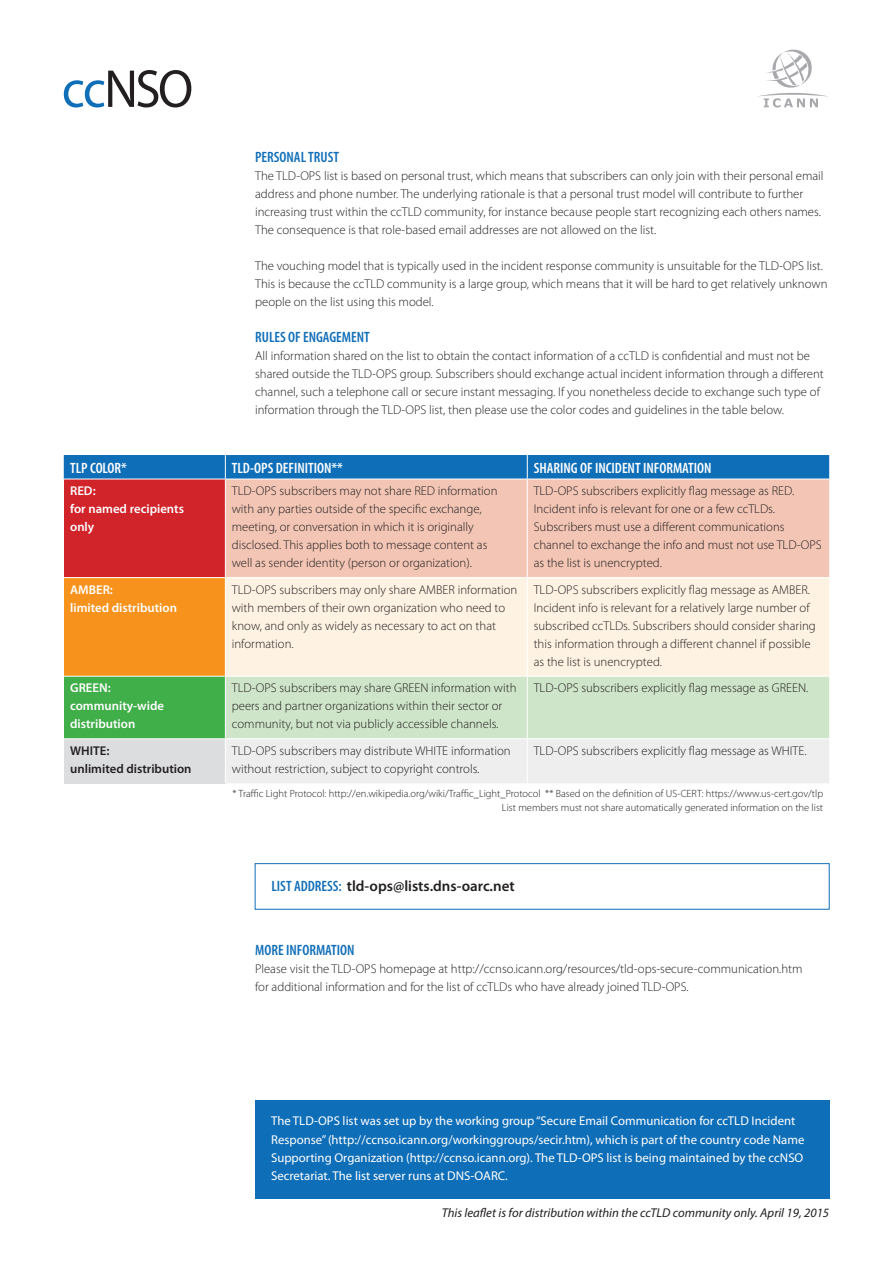
<style>
.page{position:relative;width:893px;height:1263px;background:#fff}
.page>*{position:absolute;margin:0;border:0;box-sizing:border-box;transform-origin:0 0}
.t1{font:600 condensed 15px "Myriad Pro";color:#fff}
.t2{font:600 condensed 15px "Myriad Pro";color:#0f6eb8}
.t3{font:600 15px "Myriad Pro";color:#231f20}
.t4{font:300 12.75px/18px "Myriad Pro";color:#231f20}
.t5{font:12.75px/18px "Myriad Pro";color:#fff}
.t6{font:600 12.75px/18px "Myriad Pro";color:#fff}
.t7{font:italic 12.75px "Myriad Pro";color:#231f20}
.t8{font:600 12.75px/18px "Myriad Pro";color:#231f20}
.t9{font:300 10.5px/13.5px "Myriad Pro";color:#231f20;text-align:right}
.s1{font-stretch:condensed;color:#0f6eb8}
</style>
<div class="page">
<div style="left:255px;top:1100px;width:574px;height:99px;background:#0f6eb8"></div>
<div style="left:255px;top:863px;width:575px;height:46px;border:1px solid #0f6eb8"></div>
<svg style="left:758px;top:50px;width:70px;height:57px"></svg>
<svg style="left:64px;top:70px;width:127px;height:37px"></svg>
<div style="left:64px;top:479px;width:161px;height:99px;background:#d1232a"></div>
<div style="left:226px;top:480px;width:603px;height:97px;background:#f2c5b4"></div>
<div style="left:64px;top:578px;width:161px;height:98px;background:#f7931d"></div>
<div style="left:226px;top:578px;width:603px;height:98px;background:#fef2e3"></div>
<div style="left:64px;top:676px;width:161px;height:63px;background:#40ae49"></div>
<div style="left:64px;top:739px;width:161px;height:44px;background:#dcdddf"></div>
<svg style="left:226px;top:677px;width:603px;height:106px;background:#dce8d8"></svg>
<div style="left:64px;top:455px;width:765px;height:24px;background:#0f6eb8"></div>
<hr style="left:64px;top:479px;width:161px;height:1px;background:#fff">
<hr style="left:527px;top:479px;width:1px;height:98px;background:#fff">
<hr style="left:64px;top:577px;width:161px;height:1px;background:#fff">
<hr style="left:527px;top:578px;width:1px;height:98px;background:#fff">
<hr style="left:64px;top:676px;width:161px;height:1px;background:#fff">
<hr style="left:527px;top:676px;width:1px;height:62px;background:#fff">
<hr style="left:64px;top:738px;width:161px;height:1px;background:#fff">
<hr style="left:225px;top:738px;width:302px;height:1px;background:#fff">
<hr style="left:527px;top:738px;width:302px;height:1px;background:#fff">
<hr style="left:527px;top:739px;width:1px;height:44px;background:#fff">
<p class="t2" style="left:255px;top:148px;width:85px">PERSONAL TRUST</p>
<p class="t4" style="left:255px;top:167px;width:570px">The TLD-OPS list is based on personal trust, which means that subscribers can only join with their personal email address and phone number. The underlying rationale is that a personal trust model will contribute to further increasing trust within the ccTLD community, for instance because people start recognizing each others names.<br>The consequence is that role-based email addresses are not allowed on the list.</p>
<p class="t4" style="left:255px;top:257px;width:574px">The vouching model that is typically used in the incident response community is unsuitable for the TLD-OPS list.<br>This is because the ccTLD community is a large group, which means that it will be hard to get relatively unknown people on the list using this model.</p>
<p class="t2" style="left:255px;top:328px;width:116px">RULES OF ENGAGEMENT</p>
<p class="t4" style="left:255px;top:347px;width:570px">All information shared on the list to obtain the contact information of a ccTLD is confidential and must not be shared outside the TLD-OPS group. Subscribers should exchange actual incident information through a different channel, such a telephone call or secure instant messaging. If you nonetheless decide to exchange such type of information through the TLD-OPS list, then please use the color codes and guidelines in the table below.</p>
<p class="t1" style="left:70px;top:458px;width:58px">TLP COLOR*</p>
<p class="t1" style="left:232px;top:458px;width:113px">TLD-OPS DEFINITION**</p>
<p class="t1" style="left:534px;top:458px;width:179px">SHARING OF INCIDENT INFORMATION</p>
<p class="t6" style="left:70px;top:481px;width:115px">RED:<br>for named recipients only</p>
<p class="t4" style="left:232px;top:482px;width:267px">TLD-OPS subscribers may not share RED information with any parties outside of the specific exchange, meeting, or conversation in which it is originally disclosed. This applies both to message content as well as sender identity (person or organization).</p>
<p class="t4" style="left:534px;top:482px;width:289px">TLD-OPS subscribers explicitly flag message as RED.<br>Incident info is relevant for one or a few ccTLDs.<br>Subscribers must use a different communications channel to exchange the info and must not use TLD-OPS as the list is unencrypted.</p>
<p class="t6" style="left:70px;top:580px;width:108px">AMBER:<br>limited distribution</p>
<p class="t4" style="left:232px;top:580px;width:287px">TLD-OPS subscribers may only share AMBER information with members of their own organization who need to know, and only as widely as necessary to act on that information.</p>
<p class="t4" style="left:534px;top:580px;width:284px">TLD-OPS subscribers explicitly flag message as AMBER.<br>Incident info is relevant for a relatively large number of subscribed ccTLDs. Subscribers should consider sharing this information through a different channel if possible as the list is unencrypted.</p>
<p class="t6" style="left:70px;top:678px;width:95px">GREEN: community-wide distribution</p>
<p class="t4" style="left:232px;top:679px;width:286px">TLD-OPS subscribers may share GREEN information with peers and partner organizations within their sector or community, but not via publicly accessible channels.</p>
<p class="t4" style="left:534px;top:679px;width:276px">TLD-OPS subscribers explicitly flag message as GREEN.</p>
<p class="t8" style="left:70px;top:741px;width:123px">WHITE:<br>unlimited distribution</p>
<p class="t4" style="left:232px;top:741px;width:280px">TLD-OPS subscribers may distribute WHITE information without restriction, subject to copyright controls.</p>
<p class="t4" style="left:534px;top:741px;width:274px">TLD-OPS subscribers explicitly flag message as WHITE.</p>
<p class="t9" style="left:233px;top:787px;width:592px">* Traffic Light Protocol: http://en.wikipedia.org/wiki/Traffic_Light_Protocol ** Based on the definition of US-CERT: https://www.us-cert.gov/tlp<br>List members must not share automatically generated information on the list</p>
<p class="t3" style="left:271px;top:877px;width:245px"><span class="s1">LIST ADDRESS:</span> tld-ops@lists.dns-oarc.net</p>
<p class="t2" style="left:255px;top:940px;width:101px">MORE INFORMATION</p>
<p class="t4" style="left:255px;top:959px;width:549px">Please visit the TLD-OPS homepage at http://ccnso.icann.org/resources/tld-ops-secure-communication.htm for additional information and for the list of ccTLDs who have already joined TLD-OPS.</p>
<p class="t5" style="left:271px;top:1112px;width:535px">The TLD-OPS list was set up by the working group “Secure Email Communication for ccTLD Incident Response” (http://ccnso.icann.org/workinggroups/secir.htm), which is part of the country code Name Supporting Organization (http://ccnso.icann.org). The TLD-OPS list is being maintained by the ccNSO Secretariat. The list server runs at DNS-OARC.</p>
<p class="t7" style="left:442px;top:1205px;width:389px">This leaflet is for distribution within the ccTLD community only. April 19, 2015</p>
</div>
